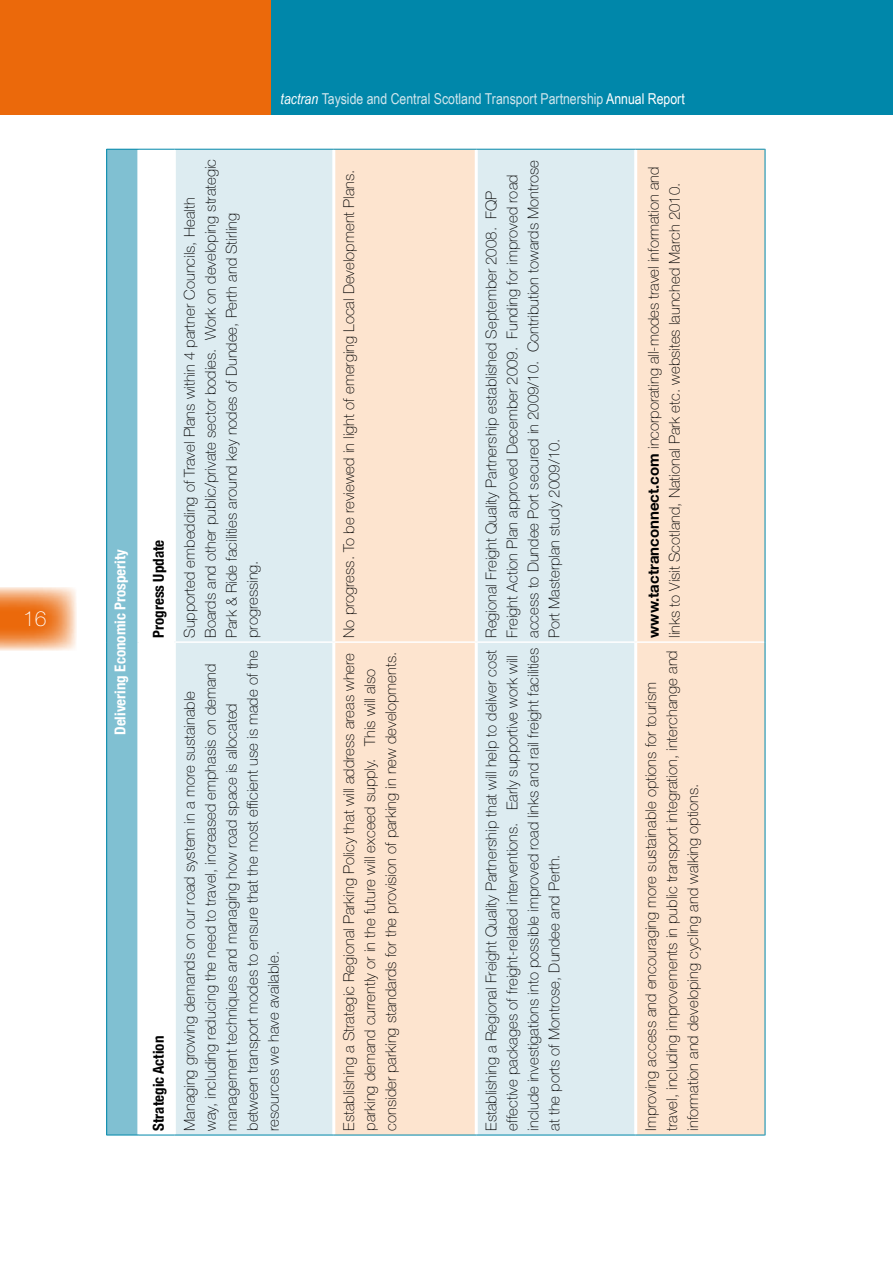
<style>
.page{position:relative;width:893px;height:1263px;background:#fff}
.page>*{position:absolute;margin:0;border:0;box-sizing:border-box;transform-origin:0 0}
.t1{font:100 21px "Helvetica Neue";color:#fff}
.t2{font:100 15px/21px "Helvetica Neue";color:#000}
.t3{font:15px "Arial Narrow";color:#d1e6ed}
.t4{font:700 condensed 15px "Helvetica Neue";color:#000}
.t5{font:700 condensed 15px "Helvetica Neue";color:#fff}
.s1{font-style:italic;color:#fff}
.s2{color:#fff}
.s3{font-weight:700}
</style>
<div class="page">
<div style="left:0;top:0;width:272px;height:115px;background:#eb690b"></div>
<div style="left:272px;top:0;width:621px;height:115px;background:#0087aa"></div>
<svg style="left:0;top:587px;width:77px;height:64px;background:#f2a268"></svg>
<div style="left:107px;top:149px;width:32px;height:986px;background:#80c0d2"></div>
<div style="left:176px;top:150px;width:156px;height:985px;background:#ddecf1"></div>
<svg style="left:335px;top:150px;width:430px;height:985px;background:#f1e7db"></svg>
<hr style="left:137px;top:642px;width:3px;height:493px;background:#fff">
<hr style="left:137px;top:150px;width:3px;height:492px;background:#fff">
<hr style="left:475px;top:643px;width:3px;height:492px;background:#fff">
<hr style="left:475px;top:150px;width:3px;height:491px;background:#fff">
<hr style="left:634px;top:643px;width:3px;height:492px;background:#fff">
<hr style="left:634px;top:150px;width:3px;height:491px;background:#fff">
<hr style="left:174px;top:641px;width:160px;height:2px;background:#fff">
<hr style="left:334px;top:641px;width:142px;height:2px;background:#fff">
<hr style="left:476px;top:641px;width:160px;height:2px;background:#fff">
<hr style="left:636px;top:641px;width:129px;height:2px;background:#fff">
<hr style="left:106px;top:642px;width:1px;height:493px;background:#0087aa">
<hr style="left:107px;top:1135px;width:32px;height:1px;background:#0087aa">
<hr style="left:106px;top:149px;width:1px;height:493px;background:#0087aa">
<hr style="left:107px;top:149px;width:32px;height:1px;background:#0087aa">
<hr style="left:139px;top:1135px;width:35px;height:1px;background:#0087aa">
<hr style="left:139px;top:149px;width:35px;height:1px;background:#0087aa">
<hr style="left:174px;top:1135px;width:160px;height:1px;background:#0087aa">
<hr style="left:174px;top:149px;width:160px;height:1px;background:#0087aa">
<hr style="left:334px;top:1135px;width:142px;height:1px;background:#0087aa">
<hr style="left:334px;top:149px;width:142px;height:1px;background:#0087aa">
<hr style="left:476px;top:1135px;width:160px;height:1px;background:#0087aa">
<hr style="left:476px;top:149px;width:160px;height:1px;background:#0087aa">
<hr style="left:636px;top:1135px;width:129px;height:1px;background:#0087aa">
<hr style="left:636px;top:149px;width:129px;height:1px;background:#0087aa">
<hr style="left:765px;top:642px;width:1px;height:493px;background:#0087aa">
<hr style="left:765px;top:149px;width:1px;height:493px;background:#0087aa">
<p class="t1" style="left:23px;top:607px;width:25px">16</p>
<p class="t5" style="left:111px;top:735px;width:187px;rotate:-90deg">Delivering Economic Prosperity</p>
<p class="t3" style="left:281px;top:88px;width:406px"><span class="s1">tactran</span> Tayside and Central Scotland Transport Partnership <span class="s2">Annual Report</span></p>
<p class="t4" style="left:149px;top:638px;width:100px;rotate:-90deg">Progress Update</p>
<p class="t4" style="left:149px;top:1131px;width:96px;rotate:-90deg">Strategic Action</p>
<p class="t2" style="left:179px;top:638px;width:480px;rotate:-90deg">Supported embedding of Travel Plans within 4 partner Councils, Health Boards and other public/private sector bodies. Work on developing strategic Park &amp; Ride facilities around key nodes of Dundee, Perth and Stirling progressing.</p>
<p class="t2" style="left:179px;top:1131px;width:482px;rotate:-90deg">Managing growing demands on our road system in a more sustainable<br>way, including reducing the need to travel, increased emphasis on demand management techniques and managing how road space is allocated between transport modes to ensure that the most efficient use is made of the resources we have available.</p>
<p class="t2" style="left:338px;top:638px;width:470px;rotate:-90deg">No progress. To be reviewed in light of emerging Local Development Plans.</p>
<p class="t2" style="left:338px;top:1131px;width:480px;rotate:-90deg">Establishing a Strategic Regional Parking Policy that will address areas where parking demand currently or in the future will exceed supply. This will also consider parking standards for the provision of parking in new developments.</p>
<p class="t2" style="left:481px;top:638px;width:479px;rotate:-90deg">Regional Freight Quality Partnership established September 2008. FQP Freight Action Plan approved December 2009. Funding for improved road access to Dundee Port secured in 2009/10. Contribution towards Montrose Port Masterplan study 2009/10.</p>
<p class="t2" style="left:481px;top:1131px;width:484px;rotate:-90deg">Establishing a Regional Freight Quality Partnership that will help to deliver cost effective packages of freight-related interventions. Early supportive work will include investigations into possible improved road links and rail freight facilities at the ports of Montrose, Dundee and Perth.</p>
<p class="t2" style="left:643px;top:638px;width:473px;rotate:-90deg"><span class="s3">www.tactranconnect.com</span> incorporating all-modes travel information and links to Visit Scotland, National Park etc. websites launched March 2010.</p>
<p class="t2" style="left:640px;top:1131px;width:482px;rotate:-90deg">Improving access and encouraging more sustainable options for tourism travel, including improvements in public transport integration, interchange and information and developing cycling and walking options.</p>
</div>
